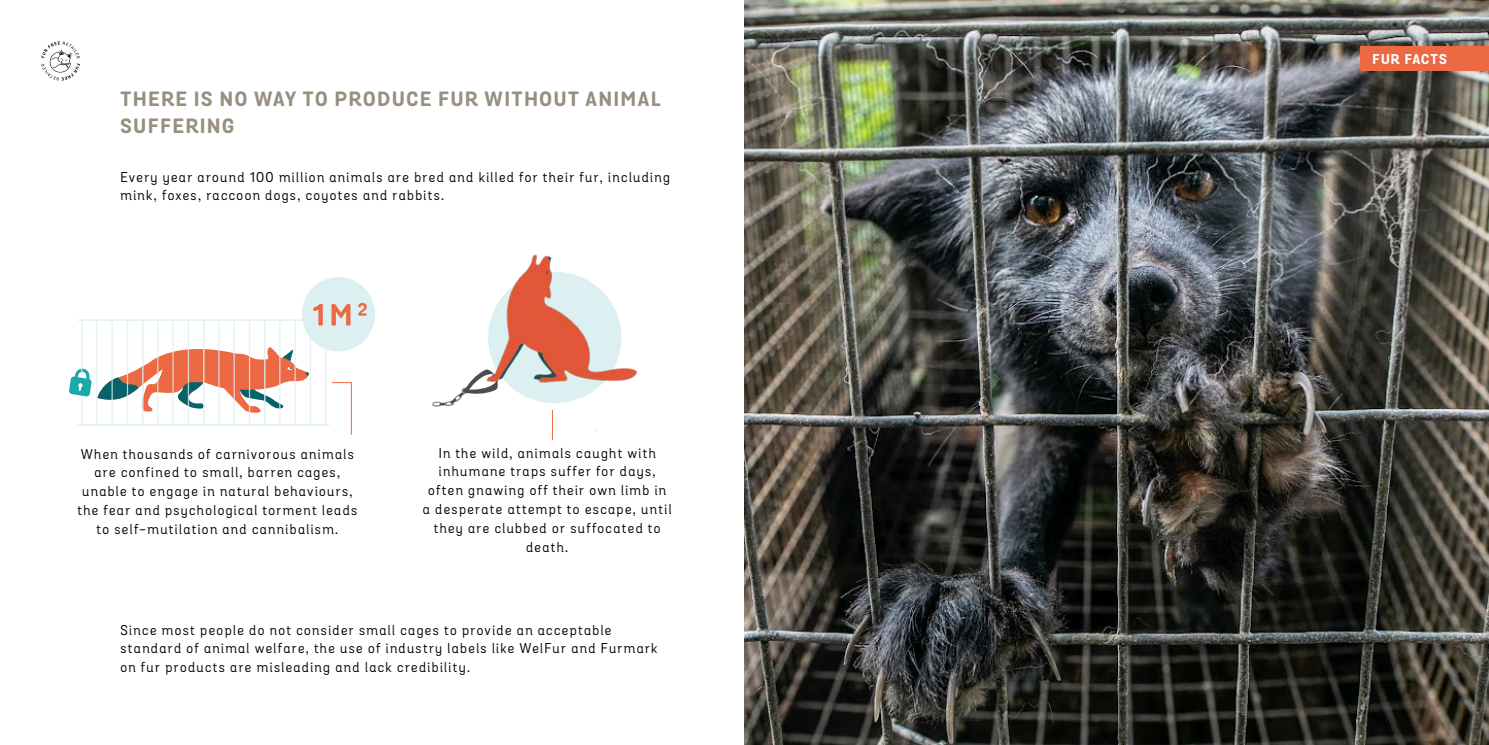
<style>
.page{position:relative;width:1489px;height:745px;background:#fff}
.page>*{position:absolute;margin:0;border:0;box-sizing:border-box;transform-origin:0 0}
.t1{font:700 20px/27.5px "Grota Sans Alt Rd";letter-spacing:.09em;color:#978f80}
.t2{font:13.75px/18.8px "Grota Sans Alt Rd";letter-spacing:.1em;color:#000}
.t3{font:700 13.75px "Grota Sans Alt Rd";letter-spacing:.09em;color:#fff}
</style>
<div class="page">
<img style="left:744px;top:0;width:744px;height:744px">
<div style="left:1360px;top:46px;width:128px;height:25px;background:#ed6944"></div>
<div style="left:302px;top:277px;width:73px;height:74px;background:#dceff1;border-radius:50%"></div>
<svg style="left:69px;top:303px;width:298px;height:132px"></svg>
<svg style="left:432px;top:372px;width:145px;height:34px"></svg>
<img style="left:481px;top:254px;width:157px;height:145px">
<hr style="left:552px;top:410px;width:1px;height:30px;background:#ed6944">
<svg style="left:41px;top:41px;width:39px;height:39px"></svg>
<h1 class="t1" style="left:120px;top:86px;width:541px">THERE IS NO WAY TO PRODUCE FUR WITHOUT ANIMAL<br>SUFFERING</h1>
<p class="t2" style="left:120px;top:168px;width:551px">Every year around 100 million animals are bred and killed for their fur, including mink, foxes, raccoon dogs, coyotes and rabbits.</p>
<p class="t2" style="left:77px;top:444px;width:281px;text-align:center">When thousands of carnivorous animals are confined to small, barren cages, unable to engage in natural behaviours, the fear and psychological torment leads to self-mutilation and cannibalism.</p>
<p class="t2" style="left:423px;top:443px;width:250px;text-align:center">In the wild, animals caught with inhumane traps suffer for days, often gnawing off their own limb in<br>a desperate attempt to escape, until they are clubbed or suffocated to death.</p>
<p class="t2" style="left:120px;top:620px;width:538px">Since most people do not consider small cages to provide an acceptable standard of animal welfare, the use of industry labels like WelFur and Furmark on fur products are misleading and lack credibility.</p>
<p class="t3" style="left:1372px;top:50px;width:76px">FUR FACTS</p>
</div>
